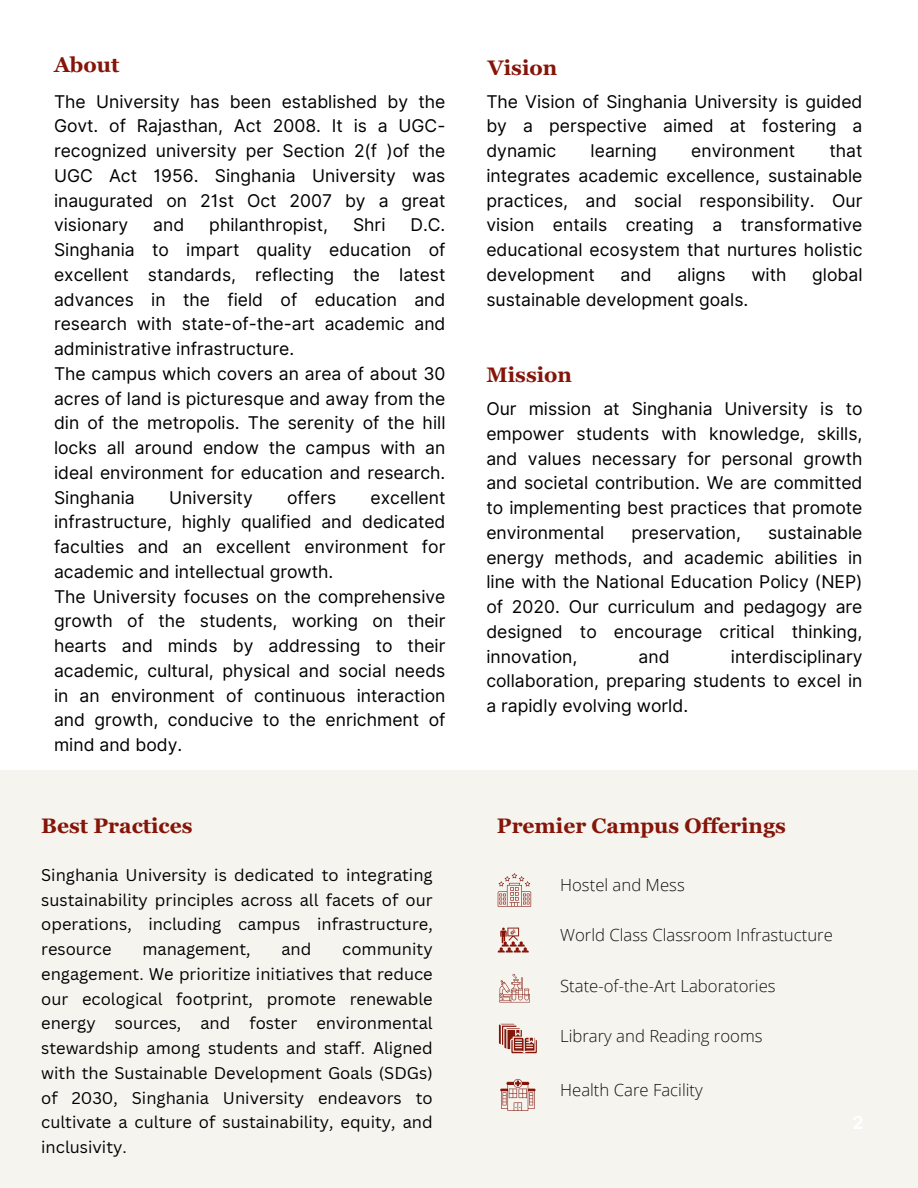
<style>
.page{position:relative;width:918px;height:1188px;background:#fff}
.page>*{position:absolute;margin:0;border:0;box-sizing:border-box;transform-origin:0 0}
.t1{font:700 21px "Georgia Pro";color:#851509}
.t2{font:17.55px/24.8px "Inter";color:#000001;text-align:justify}
.t3{font:300 16.65px "Open Sans";color:#111010}
.t4{font:16.5px/24.8px "Canva Sans";color:#000001;text-align:justify}
</style>
<div class="page">
<div style="left:0;top:771px;width:918px;height:417px;background:#f5f4ef"></div>
<svg style="left:498px;top:873px;width:33px;height:34px"></svg>
<svg style="left:498px;top:928px;width:31px;height:24px"></svg>
<svg style="left:499px;top:974px;width:31px;height:28px"></svg>
<svg style="left:499px;top:1024px;width:38px;height:29px"></svg>
<svg style="left:500px;top:1079px;width:35px;height:31px"></svg>
<p class="t1" style="left:54px;top:52px;width:67px">About</p>
<h1 class="t2" style="left:54px;top:89px;width:393px">The University has been established by the Govt. of Rajasthan, Act 2008. It is a UGC&shy;recognized university per Section 2(f )of the UGC Act 1956. Singhania University was inaugurated on 21st Oct 2007 by a great visionary</h1>
<h1 class="t2" style="left:153px;top:213px;width:33px">and</h1>
<h1 class="t2" style="left:209px;top:213px;width:120px">philanthropist,</h1>
<h1 class="t2" style="left:353px;top:213px;width:34px">Shri</h1>
<h1 class="t2" style="left:54px;top:213px;width:393px;text-indent:356px">D.C.<br>Singhania to impart quality education of excellent standards, reflecting the latest advances in the field of education and research with state-of-the-art academic and administrative infrastructure.</h1>
<h1 class="t2" style="left:54px;top:361px;width:393px">The campus which covers an area of about 30 acres of land is picturesque and away from the din of the metropolis. The serenity of the hill locks all around endow the campus with an ideal environment for education and research.<br>Singhania</h1>
<h1 class="t2" style="left:169px;top:485px;width:85px">University</h1>
<h1 class="t2" style="left:287px;top:485px;width:51px">offers</h1>
<h1 class="t2" style="left:54px;top:485px;width:393px;text-indent:317px">excellent infrastructure, highly qualified and dedicated faculties and an excellent environment for academic and intellectual growth.</h1>
<p class="t2" style="left:54px;top:584px;width:393px">The University focuses on the comprehensive growth of the students, working on their hearts and minds by addressing to their academic, cultural, physical and social needs in an environment of continuous interaction and growth, conducive to the enrichment of mind and body.</p>
<p class="t1" style="left:488px;top:56px;width:71px">Vision</p>
<p class="t2" style="left:486px;top:89px;width:378px">The Vision of Singhania University is guided by a perspective aimed at fostering a dynamic</p>
<p class="t2" style="left:591px;top:138px;width:68px">learning</p>
<p class="t2" style="left:691px;top:138px;width:105px">environment</p>
<p class="t2" style="left:486px;top:138px;width:378px;text-indent:343px">that integrates academic excellence, sustainable practices, and social responsibility. Our vision entails creating a transformative educational ecosystem that nurtures holistic development</p>
<p class="t2" style="left:621px;top:262px;width:33px">and</p>
<p class="t2" style="left:677px;top:262px;width:50px">aligns</p>
<p class="t2" style="left:751px;top:262px;width:37px">with</p>
<p class="t2" style="left:812px;top:262px;width:52px">global</p>
<p class="t2" style="left:486px;top:287px;width:263px">sustainable development goals.</p>
<p class="t1" style="left:486px;top:363px;width:87px">Mission</p>
<p class="t2" style="left:486px;top:396px;width:378px">Our mission at Singhania University is to empower students with knowledge, skills, and values necessary for personal growth and societal contribution. We are committed to implementing best practices that promote environmental</p>
<p class="t2" style="left:486px;top:520px;width:378px;text-indent:282px">sustainable energy methods, and academic abilities in line with the National Education Policy (NEP) of 2020. Our curriculum and pedagogy are designed to encourage critical thinking, innovation,</p>
<p class="t2" style="left:631px;top:520px;width:111px">preservation,</p>
<p class="t2" style="left:486px;top:644px;width:378px;text-indent:245px">interdisciplinary collaboration, preparing students to excel in a rapidly evolving world.</p>
<p class="t2" style="left:639px;top:644px;width:33px">and</p>
<p class="t1" style="left:41px;top:814px;width:153px">Best Practices</p>
<p class="t1" style="left:497px;top:814px;width:291px">Premier Campus Offerings</p>
<h1 class="t4" style="left:41px;top:862px;width:393px">Singhania University is dedicated to integrating sustainability principles across all facets of our operations, including campus infrastructure, resource</h1>
<h1 class="t4" style="left:41px;top:936px;width:393px;text-indent:301px">community engagement. We prioritize initiatives that reduce our ecological footprint, promote renewable energy sources, and foster environmental stewardship among students and staff. Aligned with the Sustainable Development Goals (SDGs) of 2030, Singhania University endeavors to cultivate a culture of sustainability, equity, and inclusivity.</h1>
<h1 class="t4" style="left:142px;top:936px;width:110px">management,</h1>
<h1 class="t4" style="left:281px;top:936px;width:32px">and</h1>
<p class="t3" style="left:560px;top:873px;width:126px">Hostel and Mess</p>
<h1 class="t3" style="left:560px;top:924px;width:274px">World Class Classroom Infrastucture</h1>
<p class="t3" style="left:560px;top:974px;width:217px">State-of-the-Art Laboratories</p>
<h1 class="t3" style="left:560px;top:1024px;width:204px">Library and Reading rooms</h1>
<p class="t3" style="left:560px;top:1079px;width:144px">Health Care Facility</p>
</div>
